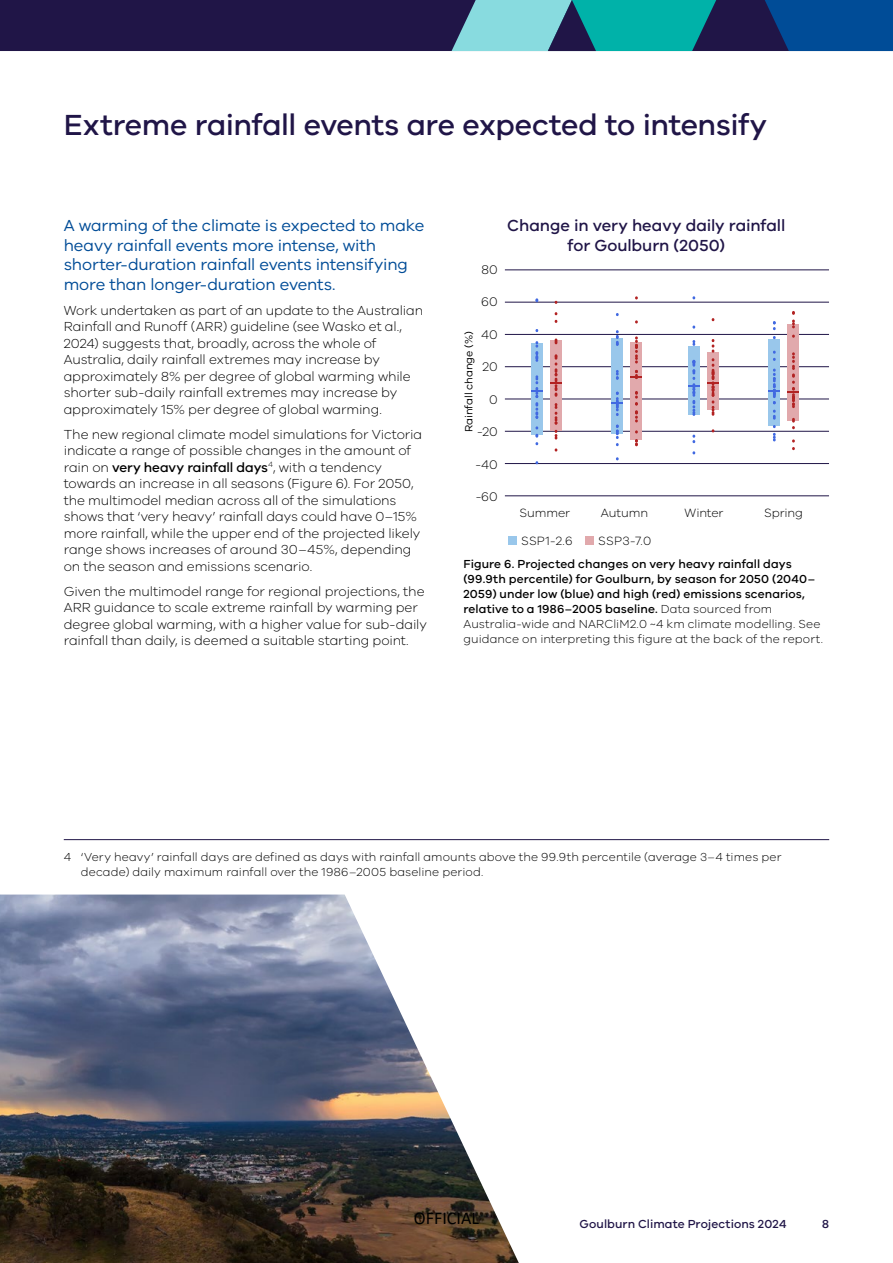
<style>
.page{position:relative;width:893px;height:1263px;background:#fff}
.page>*{position:absolute;margin:0;border:0;box-sizing:border-box;transform-origin:0 0}
.t1{font:500 30px "VIC";letter-spacing:-.01em;color:#201547}
.t2{font:18px "Calibri";color:#000}
.t3{font:16.5px/19.5px "VIC";letter-spacing:-.015em;color:#004c97}
.t4{font:500 16.5px/19.5px "VIC";letter-spacing:-.005em;color:#201547;text-align:center}
.t5{font:300 13.5px/16.5px "VIC";letter-spacing:-.01em;color:#000}
.t6{font:300 12.9px "VIC";letter-spacing:-.01em;color:#000}
.t7{font:300 12.3px "VIC";letter-spacing:-.005em;color:#000}
.t8{font:500 12px/15px "VIC";letter-spacing:.01em;color:#000}
.t9{font:300 12px/15px "VIC";letter-spacing:.005em;color:#000}
.t10{font:500 12px "VIC";letter-spacing:.005em;color:#201547}
.t11{font:10.8px "VIC";letter-spacing:-.005em;color:#000}
.s1{font-weight:500}
.s2{font-weight:300}
</style>
<div class="page">
<img style="left:0;top:894px;width:519px;height:369px">
<hr style="left:64px;top:839px;width:765px;height:1px;background:#201547">
<hr style="left:505px;top:302px;width:324px;height:1px;background:#201547">
<hr style="left:505px;top:270px;width:324px;height:1px;background:#201547">
<hr style="left:505px;top:366px;width:324px;height:1px;background:#201547">
<hr style="left:505px;top:399px;width:324px;height:1px;background:#201547">
<hr style="left:505px;top:431px;width:324px;height:1px;background:#201547">
<hr style="left:505px;top:334px;width:324px;height:1px;background:#201547">
<hr style="left:505px;top:463px;width:324px;height:1px;background:#201547">
<hr style="left:505px;top:496px;width:324px;height:1px;background:#201547">
<div style="left:531px;top:343px;width:12px;height:92px;background:#99c7eb"></div>
<div style="left:612px;top:338px;width:11px;height:96px;background:#99c7eb"></div>
<div style="left:688px;top:346px;width:12px;height:68px;background:#99c7eb"></div>
<div style="left:769px;top:339px;width:11px;height:87px;background:#99c7eb"></div>
<div style="left:550px;top:340px;width:12px;height:90px;background:#e1a9ac"></div>
<div style="left:631px;top:342px;width:11px;height:98px;background:#e1a9ac"></div>
<div style="left:788px;top:324px;width:11px;height:97px;background:#e1a9ac"></div>
<svg style="left:534px;top:461px;width:6px;height:4px"></svg>
<svg style="left:534px;top:298px;width:6px;height:5px"></svg>
<svg style="left:535px;top:341px;width:4px;height:21px"></svg>
<svg style="left:531px;top:375px;width:12px;height:71px"></svg>
<svg style="left:615px;top:330px;width:5px;height:16px"></svg>
<svg style="left:616px;top:370px;width:3px;height:10px"></svg>
<svg style="left:616px;top:424px;width:3px;height:23px"></svg>
<svg style="left:612px;top:391px;width:11px;height:25px"></svg>
<svg style="left:692px;top:296px;width:4px;height:4px"></svg>
<svg style="left:692px;top:325px;width:4px;height:4px"></svg>
<svg style="left:692px;top:451px;width:4px;height:4px"></svg>
<svg style="left:692px;top:434px;width:4px;height:10px"></svg>
<svg style="left:688px;top:359px;width:12px;height:57px"></svg>
<svg style="left:692px;top:340px;width:4px;height:6px"></svg>
<svg style="left:772px;top:321px;width:5px;height:18px"></svg>
<svg style="left:769px;top:350px;width:11px;height:92px"></svg>
<svg style="left:554px;top:448px;width:4px;height:4px"></svg>
<svg style="left:553px;top:300px;width:6px;height:4px"></svg>
<svg style="left:554px;top:338px;width:4px;height:7px"></svg>
<svg style="left:554px;top:312px;width:4px;height:11px"></svg>
<svg style="left:550px;top:354px;width:12px;height:86px"></svg>
<svg style="left:635px;top:320px;width:3px;height:4px"></svg>
<svg style="left:635px;top:296px;width:3px;height:4px"></svg>
<svg style="left:635px;top:391px;width:3px;height:56px"></svg>
<svg style="left:631px;top:336px;width:11px;height:44px"></svg>
<svg style="left:711px;top:318px;width:4px;height:4px"></svg>
<svg style="left:710px;top:429px;width:6px;height:4px"></svg>
<svg style="left:707px;top:339px;width:12px;height:77px"></svg>
<svg style="left:792px;top:439px;width:3px;height:12px"></svg>
<svg style="left:792px;top:417px;width:3px;height:13px"></svg>
<svg style="left:792px;top:311px;width:3px;height:27px"></svg>
<svg style="left:788px;top:352px;width:11px;height:56px"></svg>
<div style="left:508px;top:536px;width:9px;height:9px;background:#99c7eb"></div>
<div style="left:585px;top:536px;width:9px;height:9px;background:#e1a9ac"></div>
<div style="left:0;top:0;width:893px;height:51px;background:#201547"></div>
<svg style="left:765px;top:0;width:128px;height:51px;background:#02468f"></svg>
<svg style="left:452px;top:0;width:264px;height:51px"></svg>
<h1 class="t1" style="left:64px;top:107px;width:705px">Extreme rainfall events are expected to intensify</h1>
<p class="t3" style="left:64px;top:215px;width:362px">A warming of the climate is expected to make heavy rainfall events more intense, with shorter-duration rainfall events intensifying more than longer-duration events.</p>
<p class="t5" style="left:64px;top:301px;width:361px">Work undertaken as part of an update to the Australian Rainfall and Runoff (ARR) guideline (see Wasko et al., 2024) suggests that, broadly, across the whole of Australia, daily rainfall extremes may increase by approximately 8% per degree of global warming while shorter sub-daily rainfall extremes may increase by approximately 15% per degree of global warming.</p>
<p class="t5" style="left:64px;top:425px;width:360px">The new regional climate model simulations for Victoria indicate a range of possible changes in the amount of rain on <span class="s1">very heavy rainfall days</span><sup>4</sup>, with a tendency towards an increase in all seasons (Figure 6). For 2050, the multimodel median across all of the simulations shows that ‘very heavy’ rainfall days could have 0–15% more rainfall, while the upper end of the projected likely range shows increases of around 30–45%, depending on the season and emissions scenario.</p>
<p class="t5" style="left:64px;top:582px;width:365px">Given the multimodel range for regional projections, the ARR guidance to scale extreme rainfall by warming per degree global warming, with a higher value for sub-daily rainfall than daily, is deemed a suitable starting point.</p>
<p class="t6" style="left:482px;top:262px;width:18px">80</p>
<p class="t6" style="left:481px;top:294px;width:18px">60</p>
<p class="t6" style="left:481px;top:327px;width:18px">40</p>
<p class="t6" style="left:483px;top:359px;width:17px">20</p>
<p class="t6" style="left:489px;top:392px;width:10px">0</p>
<p class="t6" style="left:477px;top:424px;width:22px">-20</p>
<p class="t6" style="left:475px;top:457px;width:24px">-40</p>
<p class="t6" style="left:476px;top:489px;width:23px">-60</p>
<p class="t11" style="left:462px;top:432px;width:103px;rotate:-90deg">Rainfall change (%)</p>
<p class="t4" style="left:507px;top:215px;width:280px">Change in very heavy daily rainfall for Goulburn (2050)</p>
<p class="t7" style="left:520px;top:505px;width:52px">Summer</p>
<p class="t7" style="left:601px;top:505px;width:49px">Autumn</p>
<p class="t7" style="left:685px;top:505px;width:40px">Winter</p>
<p class="t7" style="left:764px;top:505px;width:41px">Spring</p>
<p class="t7" style="left:521px;top:534px;width:53px">SSP1-2.6</p>
<p class="t7" style="left:598px;top:534px;width:55px">SSP3-7.0</p>
<p class="t8" style="left:463px;top:556px;width:361px">Figure 6. Projected changes on very heavy rainfall days (99.9th percentile) for Goulburn, by season for 2050 (2040– 2059) under low (blue) and high (red) emissions scenarios, relative to a 1986–2005 baseline. <span class="s2">Data sourced from Australia-wide and NARCliM2.0 ~4 km climate modelling. See guidance on interpreting this figure at the back of the report.</span></p>
<p class="t9" style="left:81px;top:849px;width:702px;text-indent:-17px">4 ‘Very heavy’ rainfall days are defined as days with rainfall amounts above the 99.9th percentile (average 3–4 times per decade) daily maximum rainfall over the 1986–2005 baseline period.</p>
<h2 class="t2" style="left:414px;top:1206px;width:67px">OFFICIAL</h2>
<p class="t10" style="left:579px;top:1217px;width:208px">Goulburn Climate Projections 2024</p>
<p class="t10" style="left:822px;top:1217px;width:8px">8</p>
</div>
